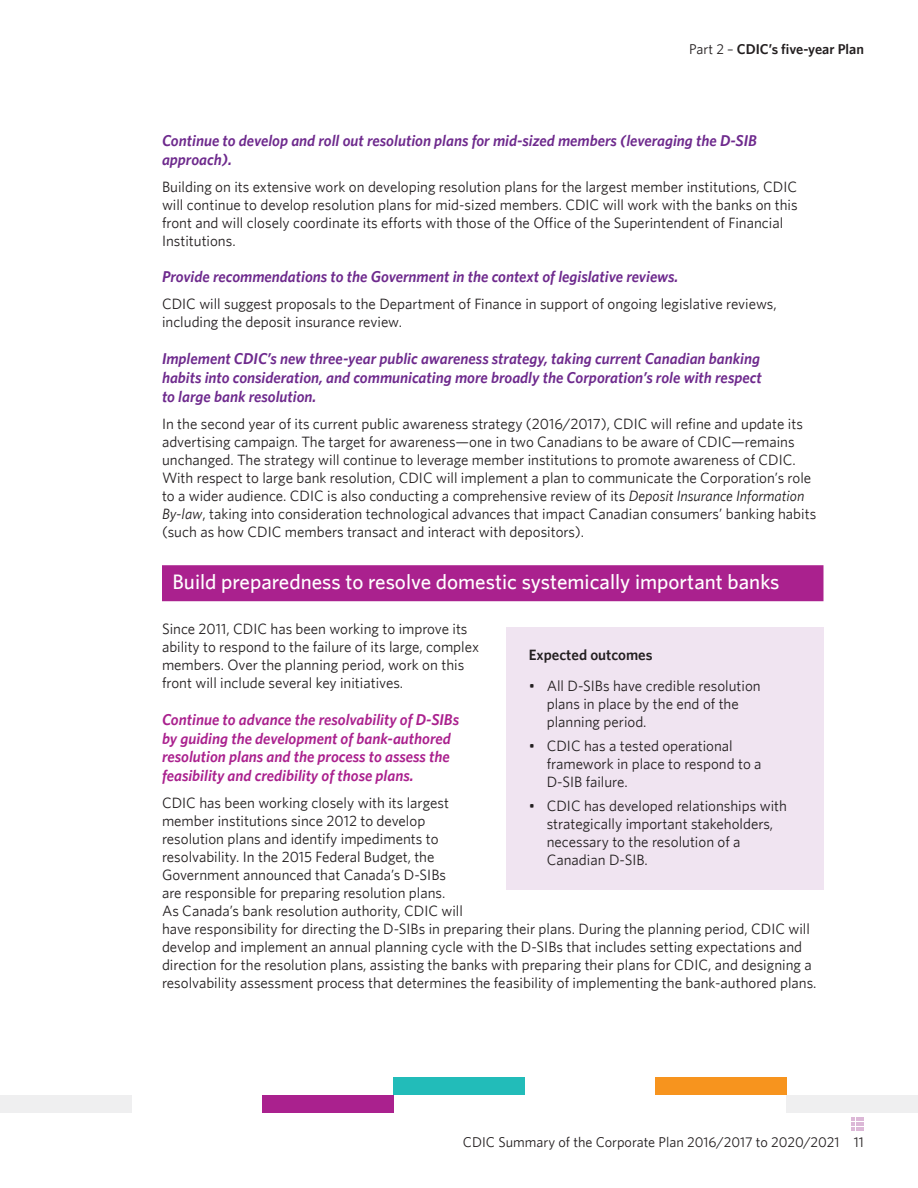
<style>
.page{position:relative;width:918px;height:1188px;background:#fff}
.page>*{position:absolute;margin:0;border:0;box-sizing:border-box;transform-origin:0 0}
.t1{font:500 21px "Whitney";color:#fff}
.t2{font:italic 600 15.75px/18.8px "Whitney";color:#6e2a8d}
.t3{font:italic 600 15.75px/18.8px "Whitney";color:#aa218e}
.t4{font:15px/18px "Whitney";color:#231f20}
.t5{font:600 15px "Whitney";color:#231f20}
.t6{font:14.25px "Whitney";color:#231f20}
.t7{font:600 14.25px "Whitney";color:#231f20}
.s1{font-weight:400}
.s2{font-style:italic}
</style>
<div class="page">
<div style="left:162px;top:565px;width:662px;height:36px;background:#aa218e"></div>
<div style="left:506px;top:627px;width:318px;height:263px;background:#f0e4f1"></div>
<svg style="left:851px;top:1118px;width:13px;height:12px"></svg>
<div style="left:393px;top:1077px;width:131px;height:18px;background:#22bcb9"></div>
<div style="left:656px;top:1077px;width:131px;height:18px;background:#f7941e"></div>
<div style="left:0;top:1095px;width:131px;height:18px;background:#efeff0"></div>
<div style="left:262px;top:1095px;width:131px;height:18px;background:#aa218e"></div>
<div style="left:787px;top:1095px;width:131px;height:18px;background:#efeff0"></div>
<p class="t7" style="left:689px;top:40px;width:176px"><span class="s1">Part 2 –</span> CDIC’s five-year Plan</p>
<p class="t2" style="left:162px;top:131px;width:596px">Continue to develop and roll out resolution plans for mid-sized members (leveraging the D-SIB approach).</p>
<p class="t4" style="left:162px;top:177px;width:637px">Building on its extensive work on developing resolution plans for the largest member institutions, CDIC will continue to develop resolution plans for mid-sized members. CDIC will work with the banks on this front and will closely coordinate its efforts with those of the Office of the Superintendent of Financial Institutions.</p>
<p class="t2" style="left:162px;top:267px;width:518px">Provide recommendations to the Government in the context of legislative reviews.</p>
<p class="t4" style="left:162px;top:295px;width:616px">CDIC will suggest proposals to the Department of Finance in support of ongoing legislative reviews, including the deposit insurance review.</p>
<p class="t2" style="left:162px;top:349px;width:601px;text-align:justify">Implement CDIC’s new three-year public awareness strategy, taking current Canadian banking habits into consideration, and communicating more broadly the Corporation’s role with respect to large bank resolution.</p>
<p class="t4" style="left:162px;top:414px;width:656px">In the second year of its current public awareness strategy (2016/2017), CDIC will refine and update its advertising campaign. The target for awareness—one in two Canadians to be aware of CDIC—remains unchanged. The strategy will continue to leverage member institutions to promote awareness of CDIC.<br>With respect to large bank resolution, CDIC will implement a plan to communicate the Corporation’s role to a wider audience. CDIC is also conducting a comprehensive review of its <span class="s2">Deposit Insurance Information By-law</span>, taking into consideration technological advances that impact Canadian consumers’ banking habits (such as how CDIC members transact and interact with depositors).</p>
<h1 class="t1" style="left:172px;top:569px;width:609px">Build preparedness to resolve domestic systemically important banks</h1>
<p class="t4" style="left:162px;top:620px;width:319px">Since 2011, CDIC has been working to improve its ability to respond to the failure of its large, complex members. Over the planning period, work on this front will include several key initiatives.</p>
<p class="t3" style="left:162px;top:710px;width:299px">Continue to advance the resolvability of D-SIBs by guiding the development of bank-authored resolution plans and the process to assess the feasibility and credibility of those plans.</p>
<p class="t4" style="left:162px;top:794px;width:656px">CDIC has been working closely with its largest<br>member institutions since 2012 to develop<br>resolution plans and identify impediments to<br>resolvability. In the 2015 Federal Budget, the<br>Government announced that Canada’s D-SIBs<br>are responsible for preparing resolution plans.<br>As Canada’s bank resolution authority, CDIC will<br>have responsibility for directing the D-SIBs in preparing their plans. During the planning period, CDIC will develop and implement an annual planning cycle with the D-SIBs that includes setting expectations and direction for the resolution plans, assisting the banks with preparing their plans for CDIC, and designing a resolvability assessment process that determines the feasibility of implementing the bank-authored plans.</p>
<p class="t5" style="left:529px;top:646px;width:125px">Expected outcomes</p>
<p class="t4" style="left:547px;top:677px;width:216px;text-indent:-18px">• All D-SIBs have credible resolution plans in place by the end of the planning period.</p>
<p class="t4" style="left:547px;top:737px;width:216px;text-indent:-18px">• CDIC has a tested operational framework in place to respond to a<br>D-SIB failure.</p>
<p class="t4" style="left:547px;top:797px;width:242px;text-indent:-18px">• CDIC has developed relationships with strategically important stakeholders, necessary to the resolution of a<br>Canadian D-SIB.</p>
<p class="t6" style="left:463px;top:1134px;width:403px">CDIC Summary of the Corporate Plan 2016/2017 to 2020/2021 11</p>
</div>
